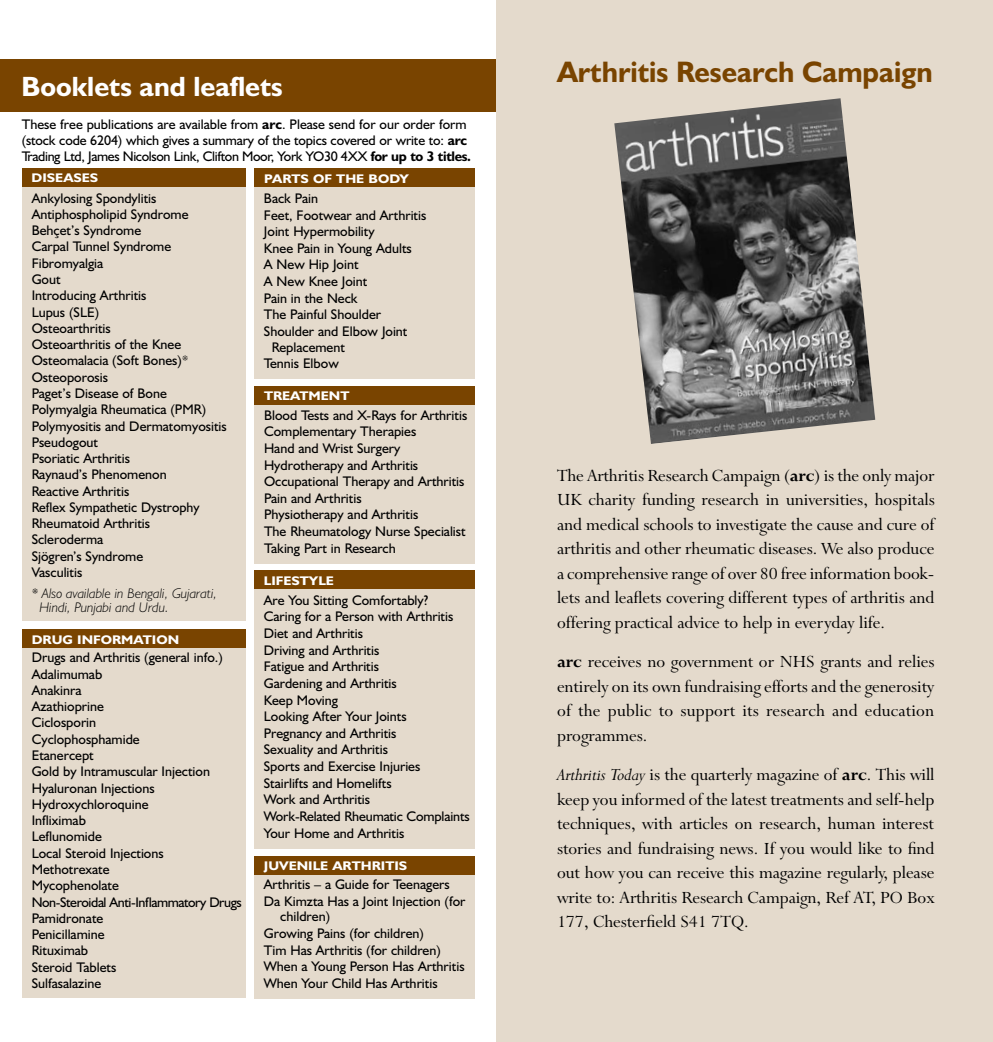
<style>
.page{position:relative;width:993px;height:1042px;background:#fff}
.page>*{position:absolute;margin:0;border:0;box-sizing:border-box;transform-origin:0 0}
.t1{font:700 29.75px "Humanist 521 BT";color:#794400}
.t2{font:700 28px "Humanist 521 BT";color:#fff}
.t3{font:19.25px/24.5px "Lapidary 333 BT";color:#000;text-align:justify}
.t4{font:14px/16.3px "Humanist 521 BT";color:#000}
.t5{font:italic 300 14px/14px "Humanist 521 BT";color:#000}
.t6{font:700 12.6px "Humanist 521 BT";color:#fff;scale:1.11 1}
.s1{font-weight:700}
.s2{font-weight:300;font-style:italic}
.s3{font-style:italic}
</style>
<div class="page">
<div style="left:0;top:60px;width:496px;height:52px;background:#794400"></div>
<div style="left:254px;top:404px;width:221px;height:160px;background:#e4dacc"></div>
<div style="left:254px;top:386px;width:220px;height:19px;background:#794400"></div>
<div style="left:22px;top:186px;width:223px;height:435px;background:#e4dacc"></div>
<div style="left:22px;top:168px;width:223px;height:19px;background:#794400"></div>
<div style="left:254px;top:874px;width:220px;height:124px;background:#e4dacc"></div>
<div style="left:254px;top:856px;width:220px;height:18px;background:#794400"></div>
<div style="left:22px;top:635px;width:223px;height:363px;background:#e4dacc"></div>
<div style="left:22px;top:629px;width:223px;height:18px;background:#794400"></div>
<div style="left:254px;top:587px;width:220px;height:261px;background:#e4dacc"></div>
<div style="left:254px;top:570px;width:220px;height:19px;background:#794400"></div>
<div style="left:254px;top:186px;width:221px;height:193px;background:#e4dacc"></div>
<div style="left:254px;top:169px;width:221px;height:18px;background:#794400"></div>
<div style="left:496px;top:0;width:496px;height:1042px;background:#e4dacc"></div>
<img style="left:614px;top:98px;width:261px;height:346px">
<h2 class="t2" style="left:22px;top:69px;width:262px">Booklets and leaflets</h2>
<p class="t4" style="left:22px;top:116px;width:450px;line-height:15.8px">These free publications are available from <span class="s1">arc</span>. Please send for our order form (stock code 6204) which gives a summary of the topics covered or write to: <span class="s1">arc<br></span>Trading Ltd, James Nicolson Link, Clifton Moor, York YO30 4XX <span class="s1">for up to 3 titles.</span></p>
<p class="t6" style="left:32px;top:170px;width:61px">DISEASES</p>
<p class="t4" style="left:32px;top:189px;width:196px">Ankylosing Spondylitis<br>Antiphospholipid Syndrome<br>Behçet’s Syndrome<br>Carpal Tunnel Syndrome<br>Fibromyalgia<br>Gout<br>Introducing Arthritis<br>Lupus (SLE)<br>Osteoarthritis<br>Osteoarthritis of the Knee<br>Osteomalacia (Soft Bones)<span class="s2">*<br></span>Osteoporosis<br>Paget’s Disease of Bone<br>Polymyalgia Rheumatica (PMR)<br>Polymyositis and Dermatomyositis<br>Pseudogout<br>Psoriatic Arthritis<br>Raynaud’s Phenomenon<br>Reactive Arthritis<br>Reflex Sympathetic Dystrophy<br>Rheumatoid Arthritis<br>Scleroderma<br>Sjögren’s Syndrome<br>Vasculitis</p>
<p class="t5" style="left:39px;top:586px;width:179px;text-indent:-8px">* Also available in Bengali, Gujarati,<br>Hindi, Punjabi and Urdu.</p>
<p class="t6" style="left:32px;top:631px;width:134px">DRUG INFORMATION</p>
<p class="t4" style="left:32px;top:649px;width:211px">Drugs and Arthritis (general info.)<br>Adalimumab<br>Anakinra<br>Azathioprine<br>Ciclosporin<br>Cyclophosphamide<br>Etanercept<br>Gold by Intramuscular Injection<br>Hyaluronan Injections<br>Hydroxychloroquine<br>Infliximab<br>Leflunomide<br>Local Steroid Injections<br>Methotrexate<br>Mycophenolate<br>Non-Steroidal Anti-Inflammatory Drugs<br>Pamidronate<br>Penicillamine<br>Rituximab<br>Steroid Tablets<br>Sulfasalazine</p>
<p class="t6" style="left:264px;top:170px;width:132px">PARTS OF THE BODY</p>
<p class="t4" style="left:264px;top:190px;width:56px">Back Pain</p>
<p class="t4" style="left:264px;top:206px;width:164px">Feet, Footwear and Arthritis</p>
<p class="t4" style="left:264px;top:223px;width:112px">Joint Hypermobility</p>
<p class="t4" style="left:264px;top:240px;width:149px">Knee Pain in Young Adults</p>
<p class="t4" style="left:264px;top:256px;width:96px">A New Hip Joint</p>
<p class="t4" style="left:264px;top:273px;width:105px">A New Knee Joint</p>
<p class="t4" style="left:264px;top:289px;width:95px">Pain in the Neck</p>
<p class="t4" style="left:264px;top:306px;width:119px">The Painful Shoulder</p>
<p class="t4" style="left:264px;top:323px;width:145px">Shoulder and Elbow Joint</p>
<p class="t4" style="left:271px;top:338px;width:75px">Replacement</p>
<p class="t4" style="left:264px;top:355px;width:76px">Tennis Elbow</p>
<p class="t6" style="left:264px;top:388px;width:78px">TREATMENT</p>
<p class="t4" style="left:264px;top:406px;width:205px">Blood Tests and X-Rays for Arthritis<br>Complementary Therapies<br>Hand and Wrist Surgery<br>Hydrotherapy and Arthritis<br>Occupational Therapy and Arthritis<br>Pain and Arthritis<br>Physiotherapy and Arthritis<br>The Rheumatology Nurse Specialist<br>Taking Part in Research</p>
<p class="t6" style="left:264px;top:573px;width:65px">LIFESTYLE</p>
<p class="t4" style="left:264px;top:591px;width:207px">Are You Sitting Comfortably?<br>Caring for a Person with Arthritis<br>Diet and Arthritis<br>Driving and Arthritis<br>Fatigue and Arthritis<br>Gardening and Arthritis<br>Keep Moving<br>Looking After Your Joints<br>Pregnancy and Arthritis<br>Sexuality and Arthritis<br>Sports and Exercise Injuries<br>Stairlifts and Homelifts<br>Work and Arthritis<br>Work-Related Rheumatic Complaints<br>Your Home and Arthritis</p>
<p class="t6" style="left:264px;top:858px;width:131px">JUVENILE ARTHRITIS</p>
<p class="t4" style="left:264px;top:876px;width:187px">Arthritis – a Guide for Teenagers</p>
<p class="t4" style="left:264px;top:892px;width:203px">Da Kimzta Has a Joint Injection (for</p>
<p class="t4" style="left:280px;top:908px;width:51px">children)</p>
<p class="t4" style="left:264px;top:925px;width:161px">Growing Pains (for children)</p>
<p class="t4" style="left:264px;top:941px;width:178px">Tim Has Arthritis (for children)</p>
<p class="t4" style="left:264px;top:958px;width:202px">When a Young Person Has Arthritis</p>
<p class="t4" style="left:264px;top:974px;width:175px">When Your Child Has Arthritis</p>
<h1 class="t1" style="left:557px;top:54px;width:377px">Arthritis Research Campaign</h1>
<p class="t3" style="left:557px;top:463px;width:379px">The Arthritis Research Campaign (<span class="s1">arc</span>) is the only major UK charity funding research in universities, hospitals and medical schools to investigate the cause and cure of arthritis and other rheumatic diseases. We also produce a comprehensive range of over 80 free information book&shy;lets and leaflets covering different types of arthritis and offering practical advice to help in everyday life.</p>
<h3 class="t3" style="left:557px;top:649px;width:379px"><span class="s1">arc</span> receives no government or NHS grants and relies entirely on its own fundraising efforts and the generosity of the public to support its research and education programmes.</h3>
<p class="t3" style="left:557px;top:762px;width:379px"><span class="s3">Arthritis Today</span> is the quarterly magazine of <span class="s1">arc</span>. This will keep you informed of the latest treatments and self-help techniques, with articles on research, human interest stories and fundraising news. If you would like to find out how you can receive this magazine regularly, please write to: Arthritis Research Campaign, Ref AT, PO Box 177, Chesterfield S41 7TQ.</p>
</div>
